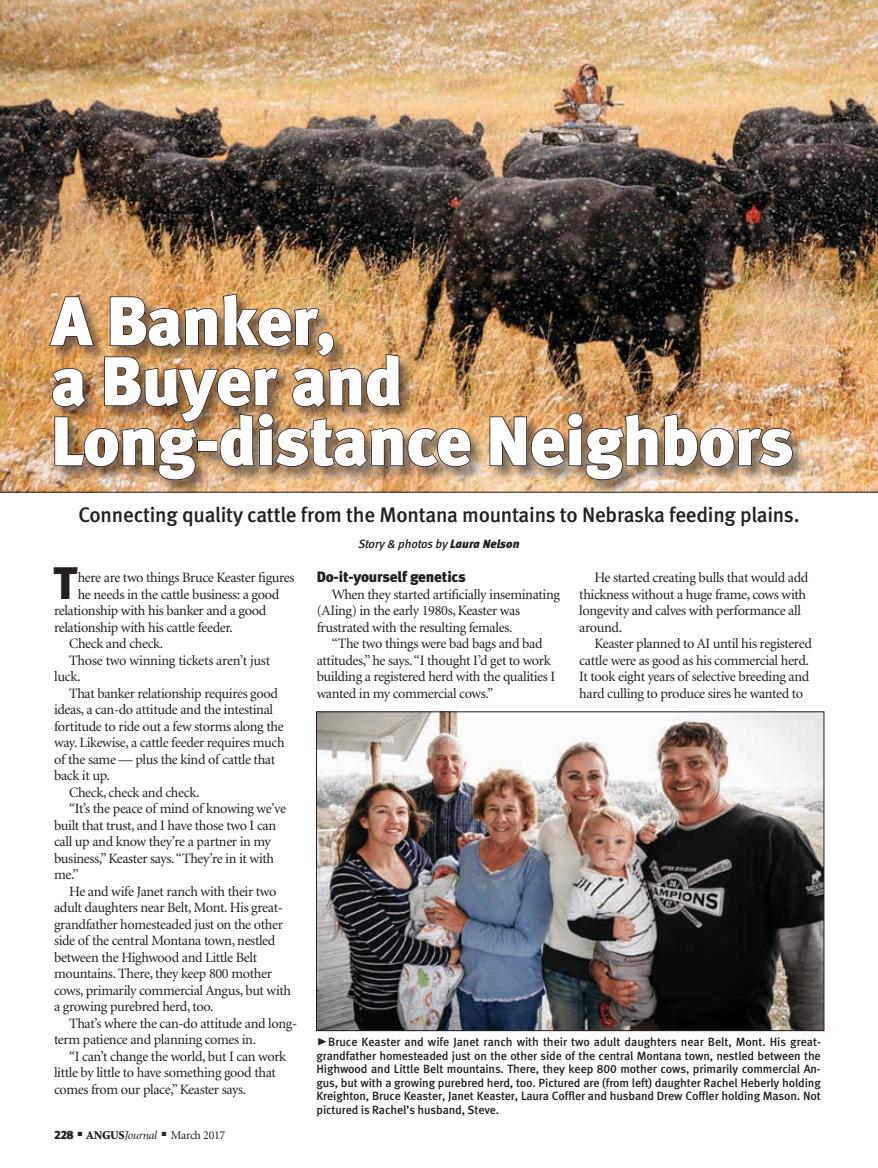
<style>
.page{position:relative;width:878px;height:1168px;background:#fff}
.page>*{position:absolute;margin:0;border:0;box-sizing:border-box;transform-origin:0 0}
.headline{font:69px/60px "Meta Black LF";letter-spacing:-.01em;color:#fff}
.Drop_Cap{font:45.45px "Meta Black LF";color:#231f20}
.deck{font:21px "Meta Medium LF";letter-spacing:-.01em;color:#231f20}
.subhead{font:15px "Meta Black LF";letter-spacing:-.01em;color:#231f20}
.body_text{font:14.25px/16.5px "Minion";letter-spacing:-.025em;color:#231f20}
.Drop_Cap-2{font:14.25px "Minion";letter-spacing:-.025em;color:#231f20}
.t1{font:12px/13.5px "Meta Medium LF";letter-spacing:-.01em;color:#231f20;text-align:justify}
.t2{font:12px "Minion";letter-spacing:-.025em;color:#231f20}
.byline{font:italic 12px "Meta Medium LF";letter-spacing:-.01em;color:#231f20}
.s1{font-family:"Meta Black LF"}
.s2{font-weight:900}
.s3{font-style:italic}
.s4{font-family:"Meta Black Caps Expert";font-size:21px}
</style>
<div class="page">
<img style="left:0;top:0;width:878px;height:492px">
<div style="left:49px;top:294px;width:759px;height:202px;background:#231f20;opacity:.55"></div>
<img style="left:48px;top:271px;width:424px;height:210px">
<img style="left:488px;top:412px;width:305px;height:69px">
<img style="left:318px;top:713px;width:504px;height:316px">
<div style="left:316px;top:711px;width:508px;height:320px;border:1px solid #231f20"></div>
<p class="headline" style="left:51px;top:291px;width:744px">A Banker,<br>a Buyer and<br>Long-distance Neighbors</p>
<p class="deck" style="left:78px;top:503px;width:722px">Connecting quality cattle from the Montana mountains to Nebraska feeding plains.</p>
<p class="byline" style="left:358px;top:536px;width:163px">Story &amp; photos by <span class="s1">Laura Nelson</span></p>
<p class="Drop_Cap" style="left:54px;top:555px;width:25px">T</p>
<p class="Drop_Cap-2" style="left:78px;top:570px;width:218px">here are two things Bruce Keaster figures</p>
<p class="Drop_Cap-2" style="left:78px;top:587px;width:203px">he needs in the cattle business: a good</p>
<p class="Drop_Cap-2" style="left:54px;top:603px;width:214px">relationship with his banker and a good</p>
<p class="Drop_Cap-2" style="left:54px;top:620px;width:180px">relationship with his cattle feeder.</p>
<p class="body_text" style="left:69px;top:636px;width:96px">Check and check.</p>
<p class="body_text" style="left:54px;top:652px;width:217px;text-indent:15px">Those two winning tickets aren’t just luck.</p>
<p class="body_text" style="left:54px;top:685px;width:232px;text-indent:15px">That banker relationship requires good ideas, a can-do attitude and the intestinal fortitude to ride out a few storms along the way. Likewise, a cattle feeder requires much of the same — plus the kind of cattle that back it up.</p>
<p class="body_text" style="left:69px;top:784px;width:132px">Check, check and check.</p>
<p class="body_text" style="left:54px;top:801px;width:233px;text-indent:15px">“It’s the peace of mind of knowing we’ve built that trust, and I have those two I can call up and know they’re a partner in my business,” Keaster says. “They’re in it with me.”</p>
<p class="body_text" style="left:54px;top:883px;width:239px;text-indent:15px">He and wife Janet ranch with their two adult daughters near Belt, Mont. His great&shy;grandfather homesteaded just on the other side of the central Montana town, nestled between the Highwood and Little Belt mountains. There, they keep 800 mother cows, primarily commercial Angus, but with a growing purebred herd, too.</p>
<p class="body_text" style="left:54px;top:1015px;width:245px;text-indent:15px">That’s where the can-do attitude and long&shy;term patience and planning comes in.</p>
<p class="body_text" style="left:54px;top:1048px;width:234px;text-indent:15px">“I can’t change the world, but I can work little by little to have something good that comes from our place,” Keaster says.</p>
<p class="t2" style="left:54px;top:1129px;width:173px"><span class="s1">228</span> ■ <span class="s2">ANGUS</span><span class="s3">Journal</span> ■ March 2017</p>
<p class="subhead" style="left:316px;top:568px;width:151px">Do-it-yourself genetics</p>
<p class="body_text" style="left:316px;top:586px;width:245px;text-indent:15px">When they started artificially inseminating (AIing) in the early 1980s, Keaster was frustrated with the resulting females.</p>
<p class="body_text" style="left:316px;top:636px;width:240px;text-indent:15px">“The two things were bad bags and bad attitudes,” he says. “I thought I’d get to work building a registered herd with the qualities I wanted in my commercial cows.”</p>
<p class="body_text" style="left:579px;top:570px;width:230px;text-indent:15px">He started creating bulls that would add thickness without a huge frame, cows with longevity and calves with performance all around.</p>
<p class="body_text" style="left:579px;top:636px;width:234px;text-indent:15px">Keaster planned to AI until his registered cattle were as good as his commercial herd.<br>It took eight years of selective breeding and hard culling to produce sires he wanted to</p>
<p class="t1" style="left:316px;top:1035px;width:506px"><span class="s4">@</span>Bruce Keaster and wife Janet ranch with their two adult daughters near Belt, Mont. His great&shy;grandfather homesteaded just on the other side of the central Montana town, nestled between the Highwood and Little Belt mountains. There, they keep 800 mother cows, primarily commercial An&shy;gus, but with a growing purebred herd, too. Pictured are (from left) daughter Rachel Heberly holding Kreighton, Bruce Keaster, Janet Keaster, Laura Coffler and husband Drew Coffler holding Mason. Not pictured is Rachel’s husband, Steve.</p>
</div>
